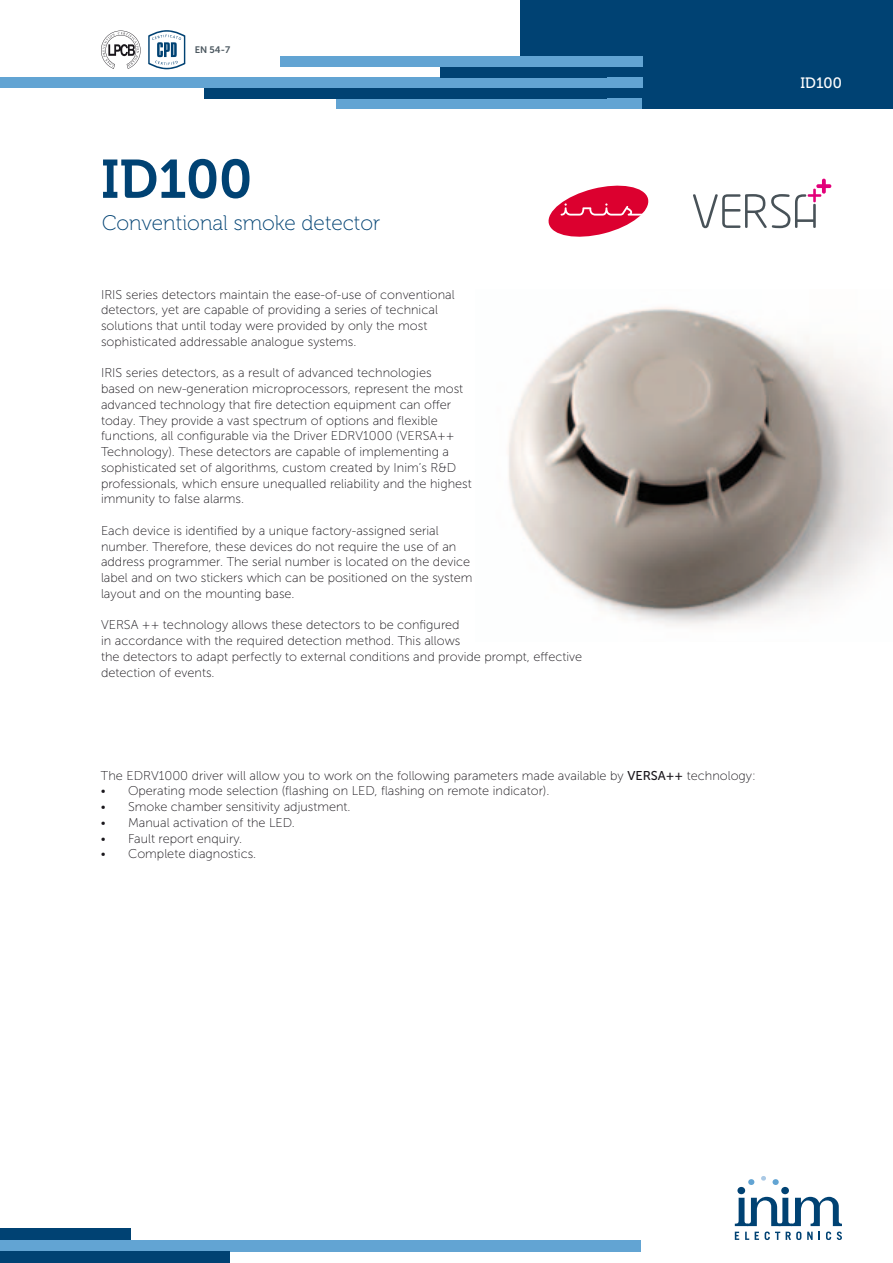
<style>
.page{position:relative;width:893px;height:1263px;background:#fff}
.page>*{position:absolute;margin:0;border:0;box-sizing:border-box;transform-origin:0 0}
.t1{font:54px "Museo 700";color:#004273}
.t2{font:21px "Museo 100";color:#004273}
.t3{font:15px "Museo 500";letter-spacing:.01em;color:#fff}
.t4{font:12.75px/15.8px "Museo Sans 100";color:#1a171c}
.t5{font:9.45px "Museo Sans 700";color:#4c5860}
.s1{font-family:"Museo Sans 500"}
</style>
<div class="page">
<div style="left:521px;top:0;width:372px;height:109px;background:#004273"></div>
<div style="left:280px;top:56px;width:362px;height:11px;background:#62a4d3"></div>
<div style="left:0;top:77px;width:642px;height:11px;background:#62a4d3"></div>
<div style="left:336px;top:98px;width:306px;height:11px;background:#62a4d3"></div>
<div style="left:440px;top:67px;width:167px;height:10px;background:#004273"></div>
<div style="left:204px;top:88px;width:403px;height:10px;background:#004273"></div>
<svg style="left:148px;top:30px;width:37px;height:39px"></svg>
<svg style="left:101px;top:31px;width:40px;height:38px"></svg>
<div style="left:0;top:1240px;width:640px;height:11px;background:#62a4d3"></div>
<div style="left:0;top:1229px;width:131px;height:11px;background:#004273"></div>
<div style="left:0;top:1251px;width:229px;height:12px;background:#004273"></div>
<svg style="left:735px;top:1176px;width:107px;height:64px"></svg>
<svg style="left:548px;top:185px;width:101px;height:52px"></svg>
<svg style="left:693px;top:179px;width:138px;height:49px"></svg>
<img style="left:508px;top:307px;width:385px;height:319px">
<p class="t5" style="left:195px;top:45px;width:37px">EN 54-7</p>
<h1 class="t1" style="left:101px;top:149px;width:153px">ID100</h1>
<h2 class="t2" style="left:102px;top:211px;width:280px">Conventional smoke detector</h2>
<p class="t4" style="left:101px;top:287px;width:355px">IRIS series detectors maintain the ease-of-use of conventional detectors, yet are capable of providing a series of technical solutions that until today were provided by only the most sophisticated addressable analogue systems.</p>
<p class="t4" style="left:101px;top:365px;width:372px">IRIS series detectors, as a result of advanced technologies<br>based on new-generation microprocessors, represent the most advanced technology that fire detection equipment can offer today. They provide a vast spectrum of options and flexible functions, all configurable via the Driver EDRV1000 (VERSA++ Technology). These detectors are capable of implementing a sophisticated set of algorithms, custom created by Inim’s R&amp;D professionals, which ensure unequalled reliability and the highest immunity to false alarms.</p>
<p class="t4" style="left:101px;top:523px;width:373px">Each device is identified by a unique factory-assigned serial number. Therefore, these devices do not require the use of an address programmer. The serial number is located on the device label and on two stickers which can be positioned on the system layout and on the mounting base.</p>
<p class="t4" style="left:101px;top:617px;width:483px">VERSA ++ technology allows these detectors to be configured<br>in accordance with the required detection method. This allows<br>the detectors to adapt perfectly to external conditions and provide prompt, effective detection of events.</p>
<p class="t4" style="left:101px;top:767px;width:656px">The EDRV1000 driver will allow you to work on the following parameters made available by <span class="s1">VERSA++</span> technology:</p>
<p class="t4" style="left:101px;top:783px;width:450px">• Operating mode selection (flashing on LED, flashing on remote indicator).</p>
<p class="t4" style="left:101px;top:799px;width:251px">• Smoke chamber sensitivity adjustment.</p>
<p class="t4" style="left:101px;top:815px;width:195px">• Manual activation of the LED.</p>
<p class="t4" style="left:101px;top:830px;width:143px">• Fault report enquiry.</p>
<p class="t4" style="left:101px;top:846px;width:157px">• Complete diagnostics.</p>
<p class="t3" style="left:800px;top:75px;width:43px">ID100</p>
</div>
